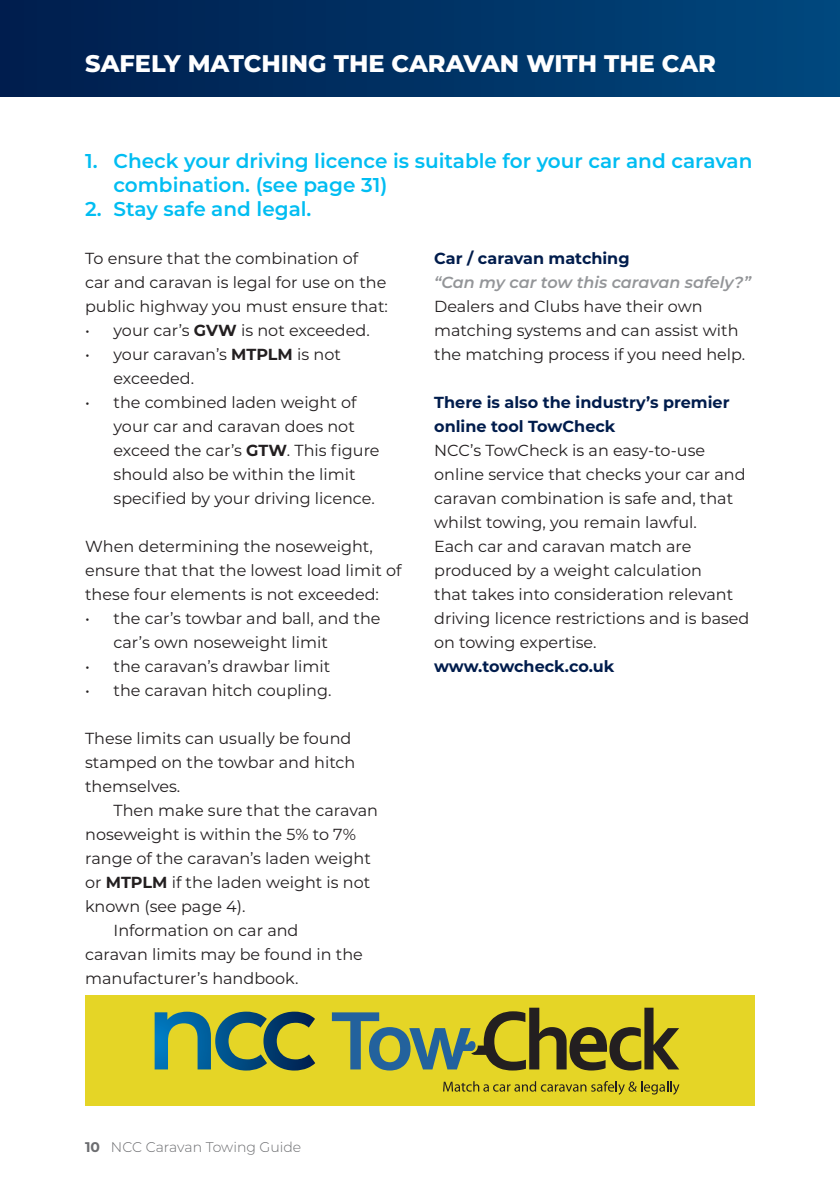
<style>
.page{position:relative;width:840px;height:1191px;background:#fff}
.page>*{position:absolute;margin:0;border:0;box-sizing:border-box;transform-origin:0 0}
.t1{font:800 24px "Montserrat";color:#fff}
.t2{font:600 20px/24px "Montserrat";color:#01bdf2}
.t3{font:16px/24px "Montserrat";color:#231f20}
.t4{font:700 16px/24px "Montserrat";color:#001c4c}
.t5{font:italic 600 16px "Montserrat";color:#939598}
.t6{font:300 14px "Montserrat";color:#6c6d70}
.s1{font-weight:700}
</style>
<div class="page">
<div style="left:0;top:0;width:839px;height:96px;background:linear-gradient(to right,#001c4c,#00477d)"></div>
<div style="left:85px;top:995px;width:669px;height:110px;background:#e5d526"></div>
<svg style="left:154px;top:1011px;width:161px;height:59px"></svg>
<svg style="left:332px;top:1007px;width:347px;height:63px"></svg>
<svg style="left:443px;top:1081px;width:236px;height:13px"></svg>
<h1 class="t1" style="left:85px;top:46px;width:632px">SAFELY MATCHING THE CARAVAN WITH THE CAR</h1>
<p class="t2" style="left:113px;top:148px;width:640px;text-indent:-28px">1. Check your driving licence is suitable for your car and caravan combination. (see page 31)</p>
<p class="t2" style="left:85px;top:196px;width:228px">2. Stay safe and legal.</p>
<p class="t4" style="left:434px;top:246px;width:197px">Car / caravan matching</p>
<p class="t5" style="left:434px;top:271px;width:318px">“Can my car tow this caravan safely?”</p>
<p class="t3" style="left:434px;top:294px;width:312px">Dealers and Clubs have their own matching systems and can assist with the matching process if you need help.</p>
<p class="t4" style="left:434px;top:390px;width:297px">There is also the industry’s premier online tool TowCheck</p>
<p class="t3" style="left:434px;top:438px;width:316px">NCC’s TowCheck is an easy-to-use online service that checks your car and caravan combination is safe and, that whilst towing, you remain lawful.<br>Each car and caravan match are produced by a weight calculation<br>that takes into consideration relevant driving licence restrictions and is based on towing expertise.</p>
<p class="t4" style="left:434px;top:654px;width:182px">www.towcheck.co.uk</p>
<p class="t3" style="left:85px;top:246px;width:304px">To ensure that the combination of<br>car and caravan is legal for use on the public highway you must ensure that:</p>
<p class="t3" style="left:85px;top:318px;width:286px">• your car’s <span class="s1">GVW</span> is not exceeded.</p>
<p class="t3" style="left:113px;top:342px;width:229px;text-indent:-28px">• your caravan’s <span class="s1">MTPLM</span> is not exceeded.</p>
<p class="t3" style="left:113px;top:390px;width:267px;text-indent:-28px">• the combined laden weight of your car and caravan does not exceed the car’s <span class="s1">GTW</span>. This figure should also be within the limit specified by your driving licence.</p>
<p class="t3" style="left:85px;top:534px;width:318px">When determining the noseweight, ensure that that the lowest load limit of these four elements is not exceeded:</p>
<p class="t3" style="left:113px;top:606px;width:268px;text-indent:-28px">• the car’s towbar and ball, and the car’s own noseweight limit</p>
<p class="t3" style="left:85px;top:654px;width:246px">• the caravan’s drawbar limit</p>
<p class="t3" style="left:85px;top:678px;width:248px">• the caravan hitch coupling.</p>
<p class="t3" style="left:85px;top:726px;width:271px">These limits can usually be found stamped on the towbar and hitch themselves.</p>
<p class="t3" style="left:113px;top:798px;width:266px">Then make sure that the caravan</p>
<p class="t3" style="left:85px;top:822px;width:272px">noseweight is within the 5% to 7%</p>
<p class="t3" style="left:85px;top:846px;width:287px">range of the caravan’s laden weight</p>
<p class="t3" style="left:85px;top:870px;width:286px">or <span class="s1">MTPLM</span> if the laden weight is not</p>
<p class="t3" style="left:85px;top:894px;width:162px">known (see page 4).</p>
<p class="t3" style="left:113px;top:918px;width:186px">Information on car and</p>
<p class="t3" style="left:85px;top:942px;width:279px">caravan limits may be found in the</p>
<p class="t3" style="left:85px;top:966px;width:215px">manufacturer’s handbook.</p>
<p class="t6" style="left:85px;top:1138px;width:217px"><span class="s1">10</span> NCC Caravan Towing Guide</p>
</div>
